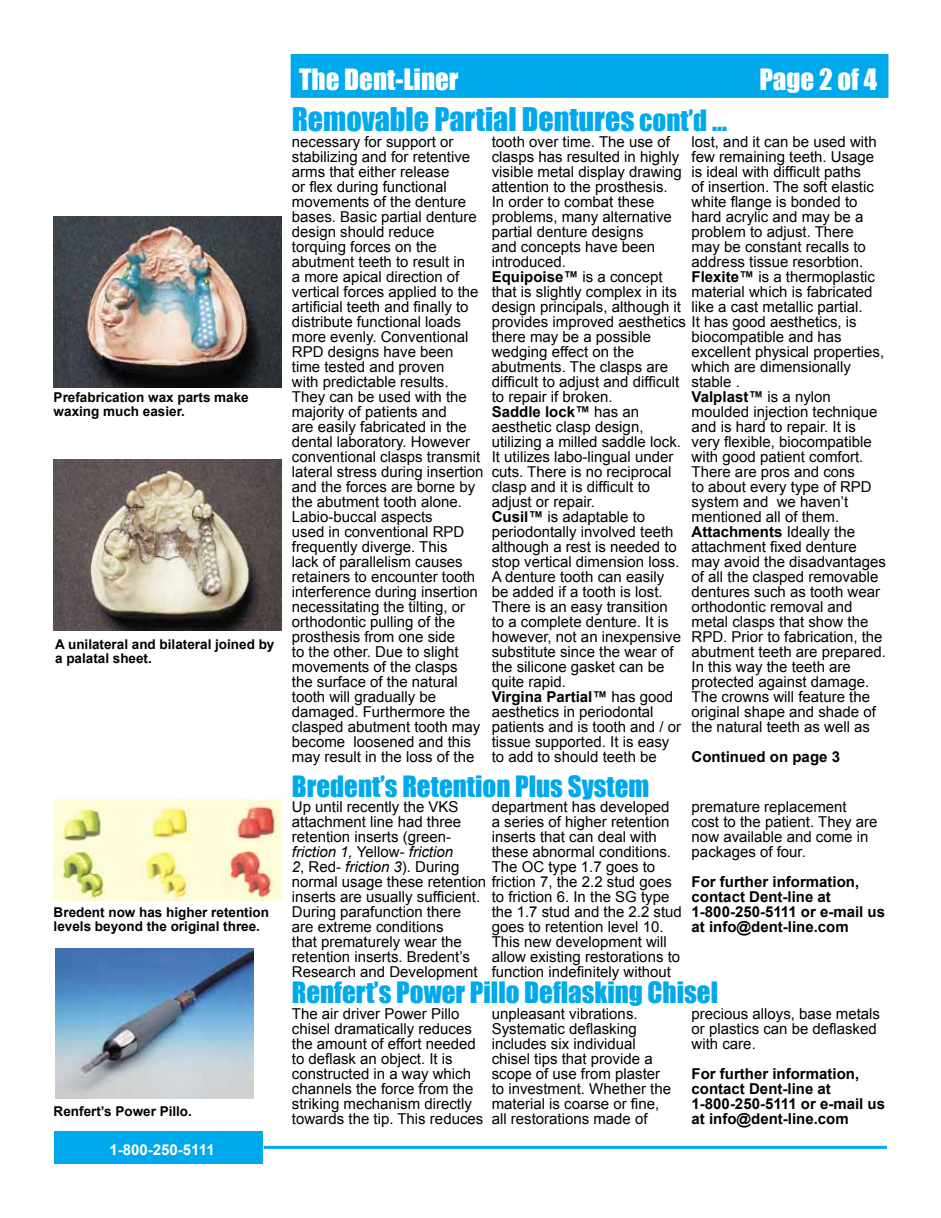
<style>
.page{position:relative;width:941px;height:1218px;background:#fff}
.page>*{position:absolute;margin:0;border:0;box-sizing:border-box;transform-origin:0 0}
.t1{font:30px "Impact";color:#00a9ec}
.t2{font:27px "Impact";color:#00a9ec}
.t3{font:27px "Impact";color:#fff}
.t4{font:15px/15px "Arial";color:#000}
.t5{font:700 15px/15px "Arial";color:#000}
.t6{font:700 15px "Arial";color:#fff}
.t7{font:700 13.5px/13.5px "Arial";color:#000}
.s1{font-size:27px}
.s2{font-weight:700}
.s3{font-style:italic}
</style>
<div class="page">
<hr style="left:264px;top:1145px;width:623px;height:3px;background:#00a9ec">
<div style="left:291px;top:54px;width:597px;height:44px;background:#00a9ec;border:2px solid #00a8db"></div>
<div style="left:54px;top:1131px;width:209px;height:32px;background:#00a9ec"></div>
<img style="left:54px;top:217px;width:227px;height:170px">
<img style="left:54px;top:459px;width:227px;height:171px">
<img style="left:55px;top:948px;width:198px;height:150px">
<img style="left:54px;top:799px;width:228px;height:101px">
<p class="t7" style="left:54px;top:391px;width:197px">Prefabrication wax parts make waxing much easier.</p>
<p class="t7" style="left:55px;top:638px;width:221px">A unilateral and bilateral joined by a palatal sheet.</p>
<p class="t7" style="left:54px;top:906px;width:217px">Bredent now has higher retention levels beyond the original three.</p>
<p class="t7" style="left:54px;top:1104px;width:140px">Renfert’s Power Pillo.</p>
<p class="t6" style="left:110px;top:1139px;width:107px">1-800-250-5111</p>
<h2 class="t3" style="left:299px;top:58px;width:161px">The Dent-Liner</h2>
<h2 class="t3" style="left:759px;top:58px;width:119px">Page 2 of 4</h2>
<h1 class="t1" style="left:292px;top:96px;width:437px">Removable Partial Dentures <span class="s1">cont’d ...</span></h1>
<p class="t4" style="left:292px;top:134px;width:193px">necessary for support or stabilizing and for retentive arms that either release<br>or flex during functional movements of the denture bases. Basic partial denture design should reduce torquing forces on the abutment teeth to result in<br>a more apical direction of vertical forces applied to the artificial teeth and finally to distribute functional loads more evenly. Conventional<br>RPD designs have been time tested and proven<br>with predictable results.<br>They can be used with the majority of patients and<br>are easily fabricated in the dental laboratory. However conventional clasps transmit lateral stress during insertion and the forces are borne by the abutment tooth alone.<br>Labio-buccal aspects<br>used in conventional RPD frequently diverge. This<br>lack of parallelism causes retainers to encounter tooth interference during insertion necessitating the tilting, or orthodontic pulling of the prosthesis from one side<br>to the other. Due to slight movements of the clasps<br>the surface of the natural tooth will gradually be damaged. Furthermore the clasped abutment tooth may become loosened and this may result in the loss of the</p>
<p class="t4" style="left:492px;top:134px;width:366px">tooth over time. The use of<br>clasps has resulted in highly<br>visible metal display drawing<br>attention to the prosthesis.<br>In order to combat these<br>problems, many alternative<br>partial denture designs<br>and concepts have been<br>introduced.<br><span class="s2">Equipoise™</span> is a concept<br>that is slightly complex in its<br>design principals, although it<br>provides improved aesthetics It has good aesthetics, is there may be a possible<br>wedging effect on the<br>abutments. The clasps are<br>difficult to adjust and difficult<br>to repair if broken.<br><span class="s2">Saddle lock™</span> has an<br>aesthetic clasp design,<br>utilizing a milled saddle lock.<br>It utilizes labo-lingual under<br>cuts. There is no reciprocal<br>clasp and it is difficult to<br>adjust or repair.<br><span class="s2">Cusil™</span> is adaptable to<br>periodontally involved teeth<br>although a rest is needed to<br>stop vertical dimension loss.<br>A denture tooth can easily<br>be added if a tooth is lost.<br>There is an easy transition<br>to a complete denture. It is<br>however, not an inexpensive<br>substitute since the wear of<br>the silicone gasket can be<br>quite rapid.<br><span class="s2">Virgina Partial™</span> has good<br>aesthetics in periodontal<br>patients and is tooth and / or<br>tissue supported. It is easy<br>to add to should teeth be</p>
<p class="t4" style="left:691px;top:134px;width:187px">lost, and it can be used with few remaining teeth. Usage is ideal with difficult paths of insertion. The soft elastic white flange is bonded to hard acrylic and may be a problem to adjust. There may be constant recalls to address tissue resorbtion.<br><span class="s2">Flexite™</span> is a thermoplastic material which is fabricated like a cast metallic partial.</p>
<p class="t4" style="left:691px;top:329px;width:196px">biocompatible and has excellent physical properties, which are dimensionally stable .<br><span class="s2">Valplast™</span> is a nylon moulded injection technique and is hard to repair. It is very flexible, biocompatible with good patient comfort.<br>There are pros and cons<br>to about every type of RPD system and we haven’t mentioned all of them.<br><span class="s2">Attachments</span> Ideally the attachment fixed denture may avoid the disadvantages of all the clasped removable dentures such as tooth wear orthodontic removal and metal clasps that show the<br>RPD. Prior to fabrication, the abutment teeth are prepared.<br>In this way the teeth are protected against damage.<br>The crowns will feature the original shape and shade of the natural teeth as well as</p>
<p class="t5" style="left:691px;top:750px;width:150px">Continued on page 3</p>
<h2 class="t2" style="left:292px;top:765px;width:359px">Bredent’s Retention Plus System</h2>
<p class="t4" style="left:292px;top:799px;width:381px">Up until recently the VKS<br>attachment line had three<br>retention inserts (green-<br><span class="s3">friction 1,</span> Yellow- <span class="s3">friction<br>2</span>, Red- <span class="s3">friction 3</span>). During<br>normal usage these retention friction 7, the 2.2 stud goes inserts are usually sufficient.<br>During parafunction there<br>are extreme conditions<br>that prematurely wear the<br>retention inserts. Bredent’s<br>Research and Development</p>
<p class="t4" style="left:492px;top:799px;width:181px">department has developed a series of higher retention inserts that can deal with these abnormal conditions.<br>The OC type 1.7 goes to</p>
<p class="t4" style="left:492px;top:889px;width:192px">to friction 6. In the SG type the 1.7 stud and the 2.2 stud goes to retention level 10.<br>This new development will allow existing restorations to function indefinitely without</p>
<p class="t4" style="left:691px;top:799px;width:187px">premature replacement cost to the patient. They are now available and come in packages of four.</p>
<p class="t5" style="left:691px;top:874px;width:195px">For further information, contact Dent-line at<br>1-800-250-5111 or e-mail us at info@dent-line.com</p>
<h2 class="t2" style="left:292px;top:970px;width:428px">Renfert’s Power Pillo Deflasking Chisel</h2>
<p class="t4" style="left:292px;top:1006px;width:193px">The air driver Power Pillo chisel dramatically reduces the amount of effort needed to deflask an object. It is constructed in a way which channels the force from the striking mechanism directly towards the tip. This reduces</p>
<p class="t4" style="left:492px;top:1006px;width:181px">unpleasant vibrations.<br>Systematic deflasking includes six individual chisel tips that provide a scope of use from plaster to investment. Whether the material is coarse or fine, all restorations made of</p>
<p class="t4" style="left:691px;top:1006px;width:190px">precious alloys, base metals or plastics can be deflasked with care.</p>
<p class="t5" style="left:691px;top:1066px;width:195px">For further information, contact Dent-line at<br>1-800-250-5111 or e-mail us at info@dent-line.com</p>
</div>
